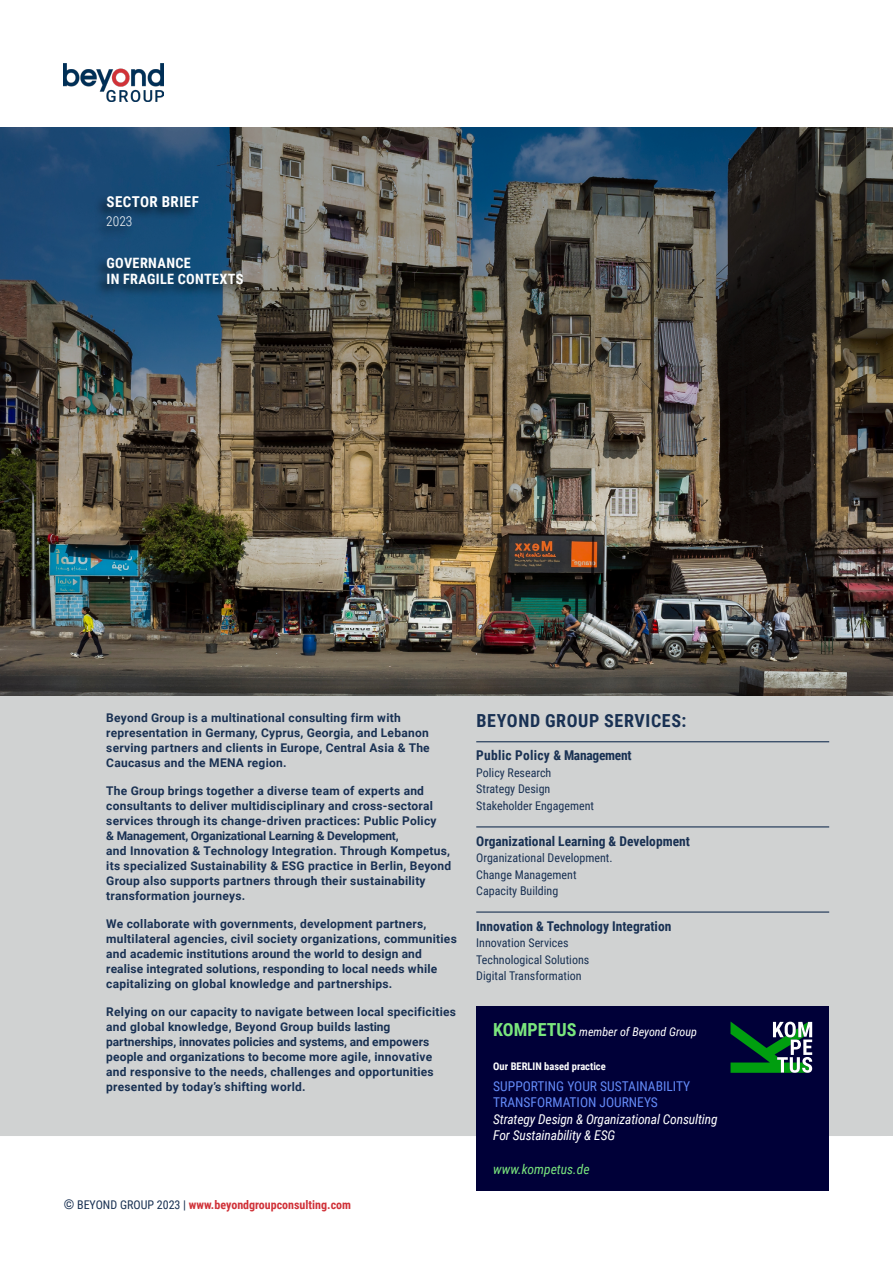
<style>
.page{position:relative;width:893px;height:1263px;background:#fff}
.page>*{position:absolute;margin:0;border:0;box-sizing:border-box;transform-origin:0 0}
.t1{font:700 18px "Roboto Condensed";letter-spacing:.035em;color:#193153}
.t2{font:700 15px "Roboto Condensed";letter-spacing:.03em;color:#fff}
.t3{font:700 14.25px/16.5px "Roboto Condensed";letter-spacing:.025em;color:#fff}
.t4{font:700 13.5px "Roboto Condensed";color:#193153}
.t5{font:italic 13.5px/16.5px "Roboto Condensed";letter-spacing:-.01em;color:#fff}
.t6{font:13.5px/16.5px "Roboto Condensed";color:#638af7}
.t7{font:italic 13.5px "Roboto Condensed";color:#7ae67d}
.t8{font:300 13.5px "Roboto Condensed";color:#fff}
.t9{font:700 12px/15px "Roboto";letter-spacing:.02em;color:#193153}
.t10{font:12px/16.5px "Roboto Condensed";color:#193153}
.t11{font:700 12px "Roboto Condensed";color:#d03239}
.t12{font:italic 12px "Roboto Condensed";color:#fff}
.t13{font:700 10.5px "Roboto Condensed";color:#fff}
.s1{font-weight:400;font-size:13.5px;color:#193153}
.s2{font-weight:400;color:#193153}
.s3{font-weight:700;font-style:normal;font-size:18px;color:#7ae67d}
</style>
<div class="page">
<img style="left:64px;top:64px;width:99px;height:37px">
<img style="left:0;top:128px;width:893px;height:554px">
<div style="left:0;top:682px;width:893px;height:455px;background:#000;opacity:.25"></div>
<div style="left:0;top:696px;width:893px;height:439px;background:#d0d2d2"></div>
<div style="left:476px;top:1006px;width:353px;height:185px;background:#000038"></div>
<hr style="left:476px;top:741px;width:353px;height:1px;background:#193153">
<hr style="left:476px;top:826px;width:353px;height:1px;background:#193153">
<hr style="left:476px;top:911px;width:353px;height:2px;background:#193153">
<div style="left:94px;top:194px;width:150px;height:104px;background:#000;opacity:.6"></div>
<svg style="left:730px;top:1021px;width:82px;height:52px"></svg>
<p class="t2" style="left:107px;top:191px;width:94px">SECTOR BRIEF</p>
<p class="t8" style="left:106px;top:212px;width:28px">2023</p>
<p class="t3" style="left:107px;top:254px;width:138px">GOVERNANCE<br>IN FRAGILE CONTEXTS</p>
<p class="t9" style="left:106px;top:710px;width:325px">Beyond Group is a multinational consulting firm with representation in Germany, Cyprus, Georgia, and Lebanon serving partners and clients in Europe, Central Asia &amp; The Caucasus and the MENA region.</p>
<p class="t9" style="left:106px;top:783px;width:347px">The Group brings together a diverse team of experts and consultants to deliver multidisciplinary and cross-sectoral services through its change-driven practices: Public Policy<br>&amp; Management, Organizational Learning &amp; Development,<br>and Innovation &amp; Technology Integration. Through Kompetus, its specialized Sustainability &amp; ESG practice in Berlin, Beyond Group also supports partners through their sustainability transformation journeys.</p>
<p class="t9" style="left:106px;top:915px;width:352px">We collaborate with governments, development partners, multilateral agencies, civil society organizations, communities and academic institutions around the world to design and realise integrated solutions, responding to local needs while capitalizing on global knowledge and partnerships.</p>
<p class="t9" style="left:106px;top:1003px;width:351px">Relying on our capacity to navigate between local specificities and global knowledge, Beyond Group builds lasting partnerships, innovates policies and systems, and empowers people and organizations to become more agile, innovative<br>and responsive to the needs, challenges and opportunities presented by today’s shifting world.</p>
<p class="t11" style="left:64px;top:1197px;width:289px"><span class="s1">©</span> <span class="s2">BEYOND GROUP 2023 |</span> www.beyondgroupconsulting.com</p>
<h1 class="t1" style="left:477px;top:708px;width:211px">BEYOND GROUP SERVICES:</h1>
<p class="t4" style="left:476px;top:746px;width:157px">Public Policy &amp; Management</p>
<p class="t10" style="left:476px;top:764px;width:119px">Policy Research<br>Strategy Design<br>Stakeholder Engagement</p>
<p class="t4" style="left:476px;top:831px;width:215px">Organizational Learning &amp; Development</p>
<p class="t10" style="left:476px;top:849px;width:138px">Organizational Development.<br>Change Management<br>Capacity Building</p>
<p class="t4" style="left:476px;top:916px;width:197px">Innovation &amp; Technology Integration</p>
<p class="t10" style="left:476px;top:934px;width:115px">Innovation Services<br>Technological Solutions<br>Digital Transformation</p>
<p class="t12" style="left:493px;top:1024px;width:205px"><span class="s3">KOMPETUS</span> member of Beyond Group</p>
<p class="t13" style="left:493px;top:1059px;width:114px">Our BERLIN based practice</p>
<p class="t6" style="left:493px;top:1077px;width:198px">SUPPORTING YOUR SUSTAINABILITY<br>TRANSFORMATION JOURNEYS</p>
<p class="t5" style="left:493px;top:1110px;width:226px">Strategy Design &amp; Organizational Consulting<br>For Sustainability &amp; ESG</p>
<p class="t7" style="left:493px;top:1159px;width:98px">www.kompetus.de</p>
</div>
